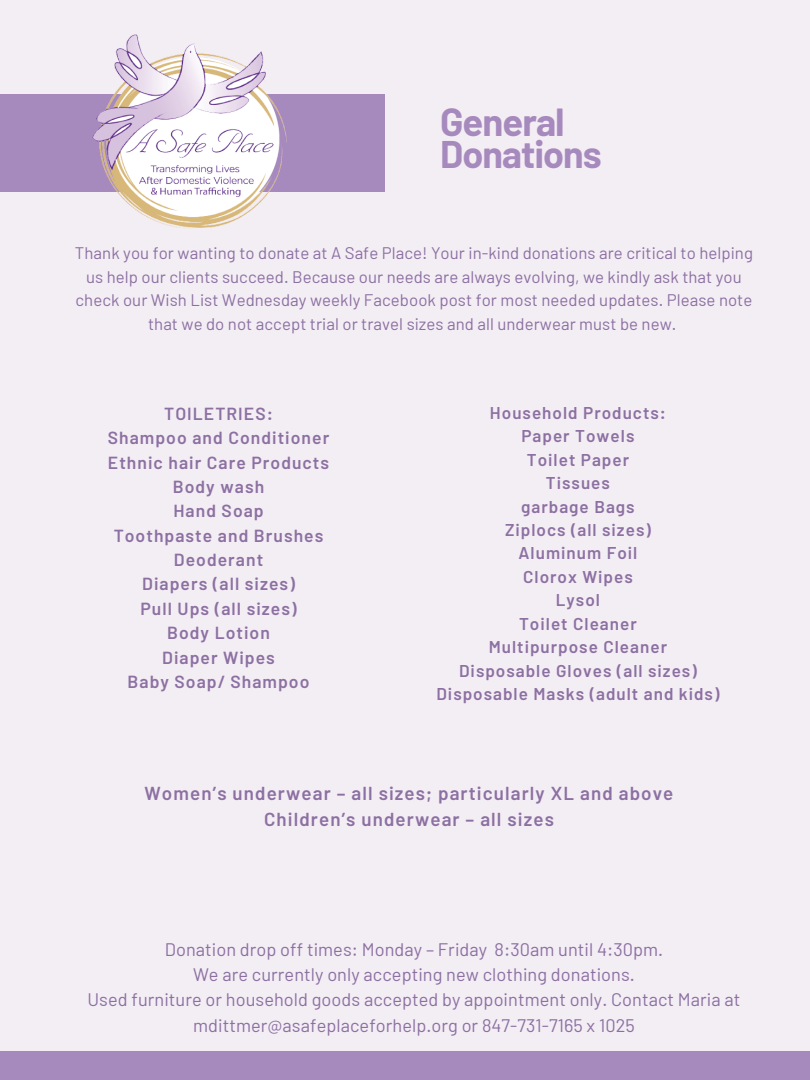
<style>
.page{position:relative;width:810px;height:1080px;background:#f3edf4}
.page>*{position:absolute;margin:0;border:0;box-sizing:border-box;transform-origin:0 0}
.t1{font:700 38.25px "Barlow";letter-spacing:-.025em;color:#a78abd}
.t2{font:700 37.62px "Barlow";letter-spacing:-.025em;color:#a78abd}
.t3{font:600 18.75px "Barlow";letter-spacing:.06em;color:#8c70a2}
.t4{font:18.12px/25.3px "Barlow";letter-spacing:.005em;color:#8c70a2;text-align:center}
.t5{font:600 17.5px "Barlow";letter-spacing:.06em;color:#8c70a2}
.t6{font:600 17.06px "Barlow";letter-spacing:.06em;color:#8c70a2}
.t7{font:16.75px/23.4px "Barlow";letter-spacing:.005em;color:#8c70a2;text-align:center}
</style>
<div class="page">
<div style="left:0;top:94px;width:385px;height:97px;background:#a78abd"></div>
<div style="left:0;top:1052px;width:810px;height:28px;background:#a78abd"></div>
<img style="left:92px;top:34px;width:195px;height:195px">
<p class="t1" style="left:440px;top:98px;width:126px">General</p>
<p class="t2" style="left:440px;top:130px;width:163px">Donations</p>
<p class="t7" style="left:75px;top:241px;width:680px">Thank you for wanting to donate at A Safe Place! Your in-kind donations are critical to helping us help our clients succeed. Because our needs are always evolving, we kindly ask that you check our Wish List Wednesday weekly Facebook post for most needed updates. Please note that we do not accept trial or travel sizes and all underwear must be new.</p>
<p class="t5" style="left:164px;top:402px;width:110px">TOILETRIES:</p>
<p class="t5" style="left:108px;top:427px;width:223px">Shampoo and Conditioner</p>
<p class="t5" style="left:108px;top:451px;width:223px">Ethnic hair Care Products</p>
<p class="t5" style="left:173px;top:475px;width:93px">Body wash</p>
<p class="t5" style="left:173px;top:500px;width:92px">Hand Soap</p>
<p class="t5" style="left:114px;top:524px;width:211px">Toothpaste and Brushes</p>
<p class="t5" style="left:174px;top:549px;width:91px">Deoderant</p>
<p class="t5" style="left:142px;top:573px;width:154px">Diapers (all sizes)</p>
<p class="t5" style="left:140px;top:597px;width:158px">Pull Ups (all sizes)</p>
<p class="t5" style="left:167px;top:622px;width:104px">Body Lotion</p>
<p class="t5" style="left:162px;top:646px;width:114px">Diaper Wipes</p>
<p class="t5" style="left:128px;top:670px;width:183px">Baby Soap/ Shampoo</p>
<p class="t6" style="left:490px;top:402px;width:178px">Household Products:</p>
<p class="t6" style="left:521px;top:425px;width:115px">Paper Towels</p>
<p class="t6" style="left:527px;top:449px;width:104px">Toilet Paper</p>
<p class="t6" style="left:546px;top:472px;width:66px">Tissues</p>
<p class="t6" style="left:521px;top:496px;width:115px">garbage Bags</p>
<p class="t6" style="left:505px;top:519px;width:147px">Ziplocs (all sizes)</p>
<p class="t6" style="left:519px;top:542px;width:120px">Aluminum Foil</p>
<p class="t6" style="left:523px;top:566px;width:111px">Clorox Wipes</p>
<p class="t6" style="left:556px;top:589px;width:46px">Lysol</p>
<p class="t6" style="left:519px;top:613px;width:119px">Toilet Cleaner</p>
<p class="t6" style="left:489px;top:636px;width:180px">Multipurpose Cleaner</p>
<p class="t6" style="left:459px;top:660px;width:239px">Disposable Gloves (all sizes)</p>
<p class="t6" style="left:436px;top:683px;width:285px">Disposable Masks (adult and kids)</p>
<p class="t3" style="left:145px;top:781px;width:530px">Women’s underwear – all sizes; particularly XL and above</p>
<p class="t3" style="left:264px;top:807px;width:292px">Children’s underwear – all sizes</p>
<p class="t4" style="left:165px;top:936px;width:500px">Donation drop off times: Monday – Friday 8:30am until 4:30pm.</p>
<p class="t4" style="left:193px;top:961px;width:443px">We are currently only accepting new clothing donations.</p>
<p class="t4" style="left:87px;top:987px;width:654px">Used furniture or household goods accepted by appointment only. Contact Maria at mdittmer@asafeplaceforhelp.org or 847-731-7165 x 1025</p>
</div>
